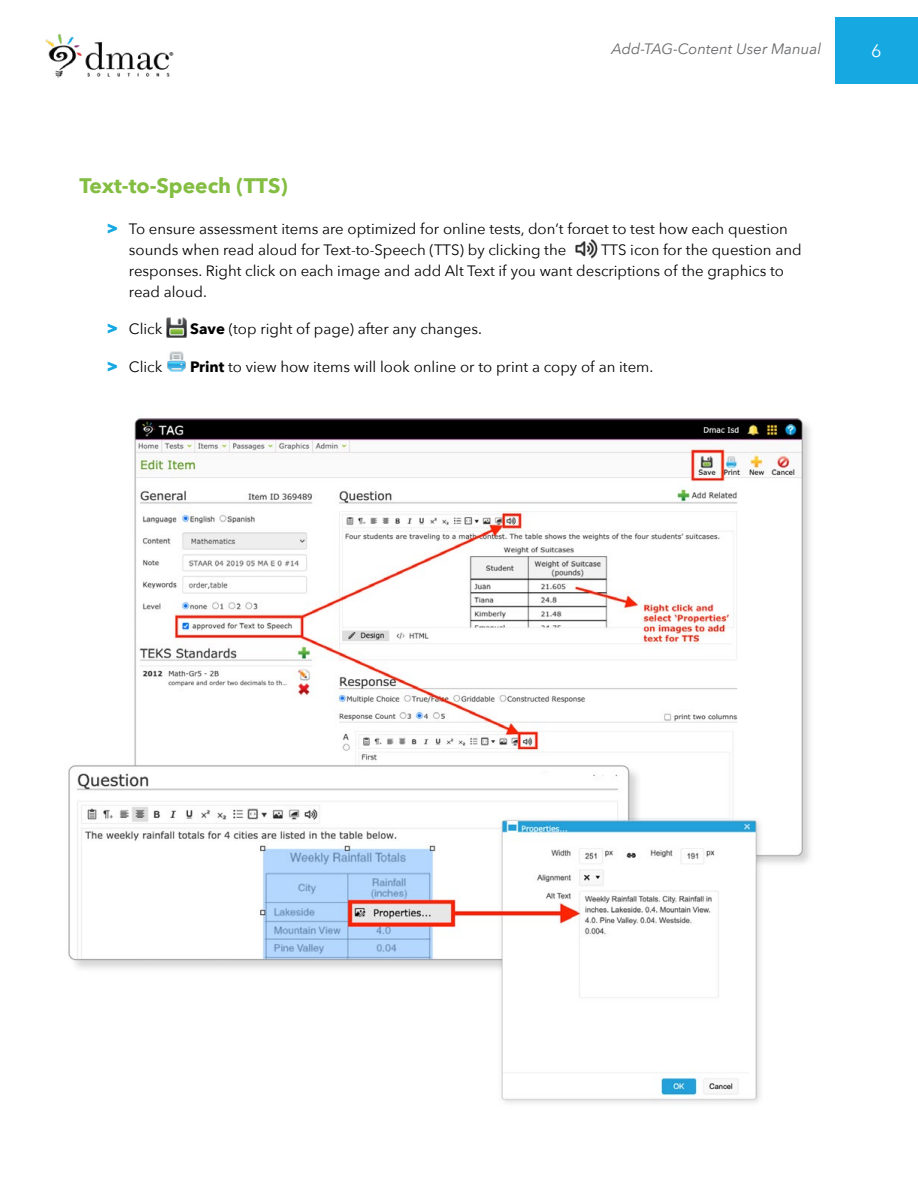
<style>
.page{position:relative;width:918px;height:1188px;background:#fff}
.page>*{position:absolute;margin:0;border:0;box-sizing:border-box;transform-origin:0 0}
.t1{font:700 21px "Avenir Next";color:#83bd41}
.t2{font:18px "Avenir Next";color:#fff}
.t3{font:15px/21px "Avenir Next";color:#000}
.t4{font:italic 15px "Avenir Next";color:#696a6d}
.s1{font-weight:800;font-size:18px;color:#16a9e1}
.s2{font-weight:700}
</style>
<div class="page">
<div style="left:836px;top:17px;width:82px;height:67px;background:#16a9e1"></div>
<img style="left:45px;top:33px;width:129px;height:45px">
<img style="left:575px;top:239px;width:23px;height:20px">
<img style="left:166px;top:317px;width:20px;height:20px">
<img style="left:167px;top:352px;width:19px;height:20px">
<img style="left:68px;top:418px;width:742px;height:686px">
<p class="t4" style="left:612px;top:36px;width:211px">Add-TAG-Content User Manual</p>
<p class="t2" style="left:871px;top:36px;width:12px">6</p>
<h1 class="t1" style="left:79px;top:167px;width:210px">Text-to-Speech (TTS)</h1>
<p class="t3" style="left:129px;top:218px;width:661px;text-indent:-23px"><span class="s1">&gt;</span> To ensure assessment items are optimized for online tests, don’t forget to test how each question sounds when read aloud for Text-to-Speech (TTS) by clicking the</p>
<p class="t3" style="left:129px;top:239px;width:674px;text-indent:472px">TTS icon for the question and responses. Right click on each image and add Alt Text if you want descriptions of the graphics to read aloud.</p>
<p class="t3" style="left:106px;top:318px;width:57px"><span class="s1">&gt;</span> Click</p>
<p class="t3" style="left:190px;top:318px;width:293px"><span class="s2">Save</span> (top right of page) after any changes.</p>
<p class="t3" style="left:106px;top:356px;width:57px"><span class="s1">&gt;</span> Click</p>
<p class="t3" style="left:190px;top:356px;width:465px"><span class="s2">Print</span> to view how items will look online or to print a copy of an item.</p>
</div>
